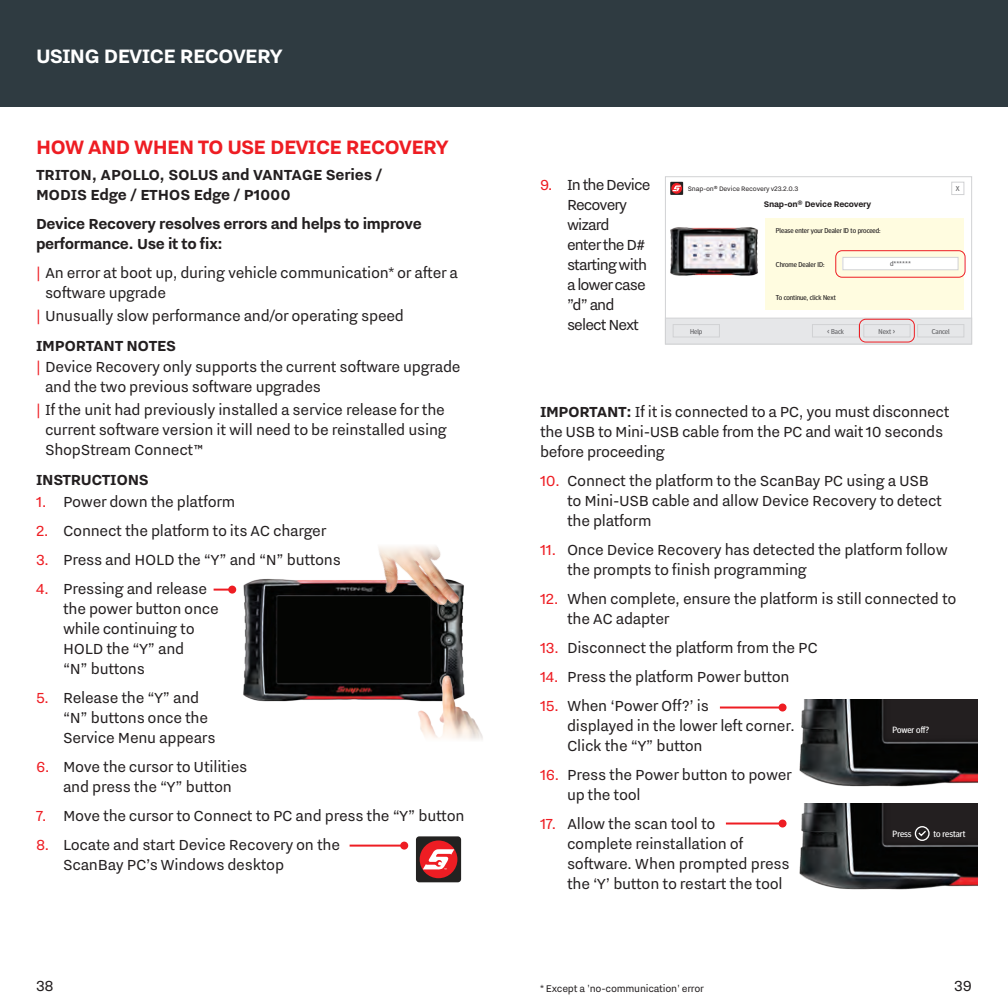
<style>
.page{position:relative;width:1008px;height:1008px;background:#fff}
.page>*{position:absolute;margin:0;border:0;box-sizing:border-box;transform-origin:0 0}
.Heading{font:700 24px "Nitti Grotesk";letter-spacing:-.03em;color:#ee1d23}
.Page_Headings{font:700 24px "Nitti Grotesk";letter-spacing:-.035em;color:#fff}
.Paragraph{font:18px/20px "Nitti Grotesk";letter-spacing:-.015em;color:#231f20}
.Paragraph-2{font:700 18px/20px "Nitti Grotesk";letter-spacing:-.02em;color:#231f20}
.Paragraph-3{font:18px/20px "Nitti Grotesk";letter-spacing:-.05em;color:#231f20}
.Small_heading{font:700 18px "Nitti Grotesk";letter-spacing:-.015em;color:#231f20}
.smallprint{font:12px "Nitti Grotesk";letter-spacing:-.02em;color:#231f20}
.Paragraph-4{font:700 10px "Nitti Grotesk";letter-spacing:-.02em;color:#231f20}
.t1{font:9px "Meta Headline Pro";color:#fff}
.smallprint-2{font:8px "Nitti Grotesk";letter-spacing:-.02em;color:#231f20}
.t2{font:7px "Meta Headline Pro";color:#231f20}
.t3{font:7px "Meta Headline Pro";color:#636366}
.s1{color:#ee1d23}
.s2{font-weight:700}
</style>
<div class="page">
<img style="left:243px;top:578px;width:221px;height:124px">
<img style="left:410px;top:669px;width:73px;height:71px">
<img style="left:369px;top:546px;width:93px;height:59px">
<div style="left:416px;top:836px;width:45px;height:46px;background:#232221;border-radius:3px"></div>
<svg style="left:420px;top:840px;width:37px;height:38px"></svg>
<img style="left:799px;top:699px;width:179px;height:88px">
<img style="left:799px;top:803px;width:179px;height:87px">
<svg style="left:917px;top:829px;width:10px;height:8px"></svg>
<div style="left:915px;top:826px;width:15px;height:15px;border:1px solid #fff;border-radius:50%"></div>
<div style="left:665px;top:176px;width:307px;height:168px;background:#fff;border:1px solid #d1d2d4"></div>
<div style="left:766px;top:218px;width:198px;height:92px;background:#fffce0"></div>
<div style="left:665px;top:318px;width:307px;height:26px;background:#e6e7e9;border:1px solid #d1d2d4"></div>
<div style="left:673px;top:324px;width:47px;height:13px;border:1px solid #d1d2d4"></div>
<div style="left:917px;top:324px;width:47px;height:13px;border:1px solid #d1d2d4"></div>
<div style="left:951px;top:182px;width:13px;height:13px;border:1px solid #d1d2d4"></div>
<div style="left:863px;top:324px;width:47px;height:13px;border:1px solid #d1d2d4"></div>
<div style="left:843px;top:257px;width:115px;height:13px;background:#fff"></div>
<div style="left:843px;top:257px;width:115px;height:13px;border:1px solid #d1d2d4"></div>
<div style="left:812px;top:324px;width:47px;height:13px;border:1px solid #d1d2d4"></div>
<img style="left:670px;top:227px;width:88px;height:49px">
<svg style="left:670px;top:182px;width:13px;height:13px"></svg>
<svg style="left:671px;top:183px;width:11px;height:11px"></svg>
<div style="left:835px;top:250px;width:130px;height:28px;border:1px solid #ee1d23;border-radius:6px"></div>
<div style="left:859px;top:319px;width:56px;height:23px;border:1px solid #ee1d23;border-radius:6px"></div>
<div style="left:0;top:0;width:1008px;height:107px;background:#2f3b41"></div>
<svg style="left:214px;top:589px;width:14px;height:2px"></svg>
<div style="left:228px;top:586px;width:8px;height:8px;background:#ee1d23;border-radius:50%"></div>
<hr style="left:350px;top:845px;width:54px;height:2px;background:#ee1d23">
<div style="left:400px;top:842px;width:8px;height:8px;background:#ee1d23;border-radius:50%"></div>
<hr style="left:726px;top:823px;width:57px;height:2px;background:#ee1d23">
<div style="left:779px;top:820px;width:8px;height:8px;background:#ee1d23;border-radius:50%"></div>
<hr style="left:720px;top:707px;width:63px;height:2px;background:#ee1d23">
<div style="left:779px;top:704px;width:8px;height:8px;background:#ee1d23;border-radius:50%"></div>
<p class="Page_Headings" style="left:36px;top:43px;width:248px">USING DEVICE RECOVERY</p>
<p class="Heading" style="left:36px;top:134px;width:414px">HOW AND WHEN TO USE DEVICE RECOVERY</p>
<p class="Paragraph-2" style="left:36px;top:165px;width:348px">TRITON, APOLLO, SOLUS and VANTAGE Series /<br>MODIS Edge / ETHOS Edge / P1000</p>
<p class="Paragraph-2" style="left:36px;top:214px;width:387px">Device Recovery resolves errors and helps to improve performance. Use it to fix:</p>
<p class="Paragraph" style="left:45px;top:263px;width:415px;text-indent:-9px"><span class="s1">|</span> An error at boot up, during vehicle communication* or after a software upgrade</p>
<p class="Paragraph" style="left:36px;top:306px;width:370px"><span class="s1">|</span> Unusually slow performance and/or operating speed</p>
<p class="Small_heading" style="left:36px;top:336px;width:141px">IMPORTANT NOTES</p>
<p class="Paragraph" style="left:45px;top:357px;width:417px;text-indent:-9px"><span class="s1">|</span> Device Recovery only supports the current software upgrade and the two previous software upgrades</p>
<p class="Paragraph" style="left:45px;top:400px;width:403px;text-align:justify;text-indent:-9px"><span class="s1">|</span> If the unit had previously installed a service release for the current software version it will need to be reinstalled using ShopStream Connect™</p>
<p class="Small_heading" style="left:36px;top:470px;width:114px">INSTRUCTIONS</p>
<p class="Paragraph" style="left:36px;top:491px;width:201px"><span class="s1">1.</span> Power down the platform</p>
<p class="Paragraph" style="left:36px;top:520px;width:292px"><span class="s1">2.</span> Connect the platform to its AC charger</p>
<p class="Paragraph" style="left:36px;top:549px;width:306px"><span class="s1">3.</span> Press and HOLD the “Y” and “N” buttons</p>
<p class="Paragraph" style="left:63px;top:578px;width:157px;text-indent:-27px"><span class="s1">4.</span> Pressing and release the power button once while continuing to<br>HOLD the “Y” and<br>“N” buttons</p>
<p class="Paragraph" style="left:63px;top:687px;width:154px;text-indent:-27px"><span class="s1">5.</span> Release the “Y” and “N” buttons once the<br>Service Menu appears</p>
<p class="Paragraph" style="left:63px;top:756px;width:186px;text-indent:-27px"><span class="s1">6.</span> Move the cursor to Utilities and press the “Y” button</p>
<p class="Paragraph" style="left:36px;top:805px;width:430px"><span class="s1">7.</span> Move the cursor to Connect to PC and press the “Y” button</p>
<p class="Paragraph" style="left:63px;top:834px;width:279px;text-indent:-27px"><span class="s1">8.</span> Locate and start Device Recovery on the<br>ScanBay PC’s Windows desktop</p>
<p class="Paragraph-3" style="left:567px;top:174px;width:85px;text-indent:-27px"><span class="s1">9.</span> In the Device<br>Recovery wizard<br>enter the D# starting with a lower case ”d” and select Next</p>
<p class="smallprint-2" style="left:688px;top:185px;width:112px">Snap-on® Device Recovery v23.2.0.3</p>
<p class="t2" style="left:776px;top:225px;width:106px">Please enter your Dealer ID to proceed:</p>
<p class="t2" style="left:776px;top:259px;width:50px">Chrome Dealer ID:</p>
<p class="t2" style="left:776px;top:293px;width:61px">To continue, click Next</p>
<p class="Paragraph-4" style="left:764px;top:198px;width:109px">Snap-on® Device Recovery</p>
<p class="t3" style="left:890px;top:259px;width:22px">d******</p>
<p class="t3" style="left:956px;top:183px;width:5px">X</p>
<p class="t3" style="left:690px;top:326px;width:14px">Help</p>
<p class="t3" style="left:932px;top:326px;width:19px">Cancel</p>
<p class="t3" style="left:827px;top:326px;width:18px">&lt; Back</p>
<p class="t3" style="left:879px;top:326px;width:18px">Next &gt;</p>
<p class="Paragraph" style="left:540px;top:401px;width:411px"><span class="s2">IMPORTANT:</span> If it is connected to a PC, you must disconnect the USB to Mini-USB cable from the PC and wait 10 seconds before proceeding</p>
<p class="Paragraph" style="left:567px;top:470px;width:377px;text-indent:-27px"><span class="s1">10.</span> Connect the platform to the ScanBay PC using a USB to Mini-USB cable and allow Device Recovery to detect the platform</p>
<p class="Paragraph" style="left:567px;top:539px;width:382px;text-indent:-27px"><span class="s1">11.</span> Once Device Recovery has detected the platform follow the prompts to finish programming</p>
<p class="Paragraph" style="left:567px;top:588px;width:391px;text-indent:-27px"><span class="s1">12.</span> When complete, ensure the platform is still connected to the AC adapter</p>
<p class="Paragraph" style="left:540px;top:637px;width:280px"><span class="s1">13.</span> Disconnect the platform from the PC</p>
<p class="Paragraph" style="left:540px;top:666px;width:251px"><span class="s1">14.</span> Press the platform Power button</p>
<p class="Paragraph" style="left:567px;top:695px;width:230px;text-indent:-27px"><span class="s1">15.</span> When ‘Power Off?’ is<br>displayed in the lower left corner.<br>Click the “Y” button</p>
<p class="Paragraph" style="left:567px;top:764px;width:226px;text-indent:-27px"><span class="s1">16.</span> Press the Power button to power up the tool</p>
<p class="Paragraph" style="left:567px;top:813px;width:224px;text-indent:-27px"><span class="s1">17.</span> Allow the scan tool to<br>complete reinstallation of software. When prompted press the ‘Y’ button to restart the tool</p>
<p class="t1" style="left:893px;top:723px;width:38px">Power off?</p>
<p class="t1" style="left:893px;top:827px;width:21px">Press</p>
<p class="t1" style="left:933px;top:827px;width:34px">to restart</p>
<p class="Paragraph" style="left:36px;top:976px;width:19px">38</p>
<p class="Paragraph" style="left:954px;top:976px;width:19px">39</p>
<p class="smallprint" style="left:540px;top:982px;width:166px">* Except a 'no-communication' error</p>
</div>
